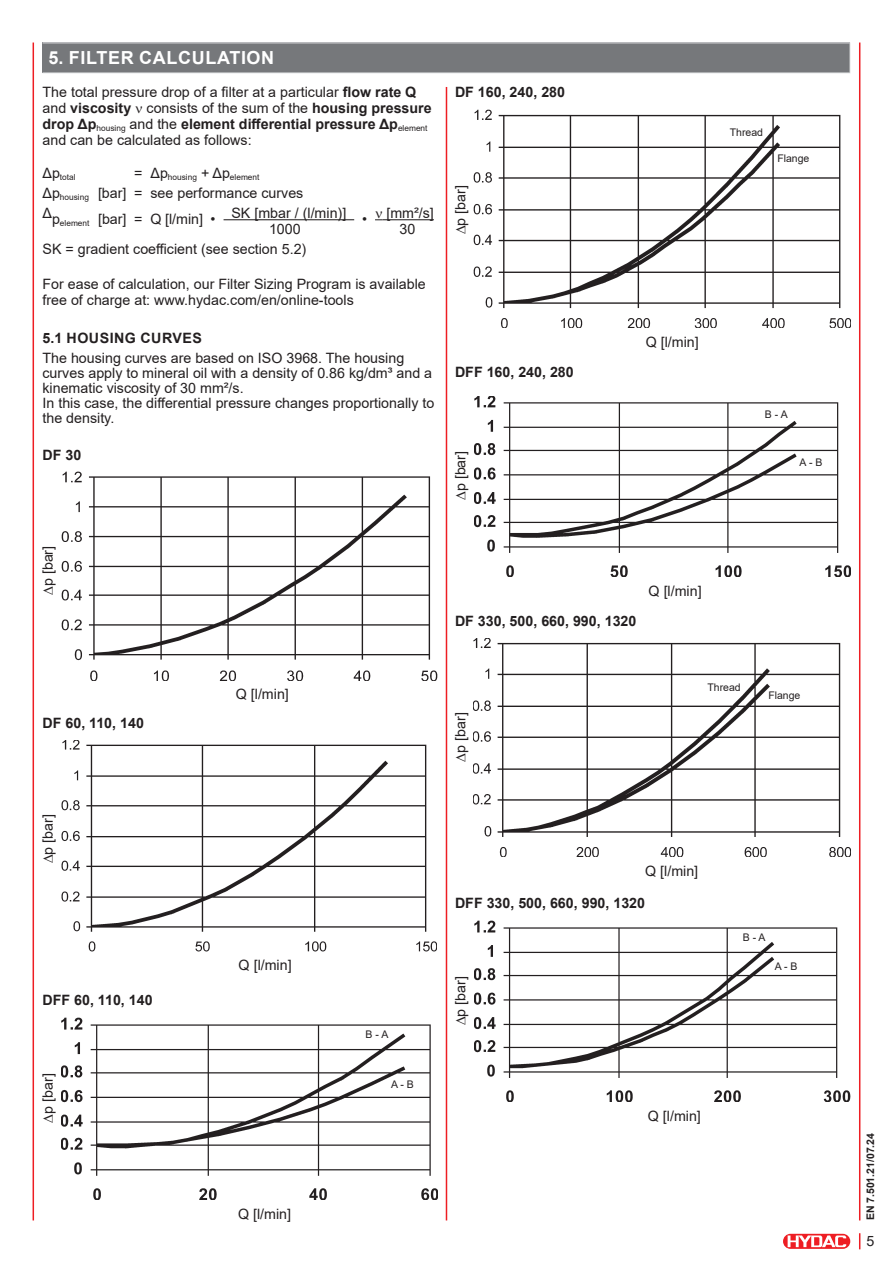
<style>
.page{position:relative;width:893px;height:1263px;background:#fff}
.page>*{position:absolute;margin:0;border:0;box-sizing:border-box;transform-origin:0 0}
.Titel_1{font:700 18px "Arial";letter-spacing:.035em;color:#fff}
.Text{font:14.25px/15.8px "Arial";color:#231f20}
.Text-2{font:700 14.25px "Arial";color:#231f20}
.Titel_2{font:700 14.25px "Arial";letter-spacing:.035em;color:#231f20}
.Bildlegende{font:10.5px "Arial";color:#231f20}
.t1{font:700 10.5px "Arial";color:#231f20}
.Text-3{font:8.25px "Arial";color:#231f20}
.s1{font-weight:700}
</style>
<div class="page">
<hr style="left:33px;top:43px;width:1px;height:1177px;background:#ee1d23">
<hr style="left:859px;top:43px;width:1px;height:1177px;background:#ee1d23">
<div style="left:782px;top:1233px;width:68px;height:16px;border:1px solid #fff;border-radius:8px"></div>
<svg style="left:783px;top:1234px;width:67px;height:15px"></svg>
<svg style="left:788px;top:1235px;width:58px;height:12px"></svg>
<svg style="left:859px;top:1233px;width:1px;height:16px"></svg>
<hr style="left:224px;top:219px;width:130px;height:1px;background:#231f20">
<hr style="left:382px;top:219px;width:52px;height:1px;background:#231f20">
<hr style="left:446px;top:87px;width:1px;height:1133px;background:#ee1d23">
<div style="left:43px;top:43px;width:807px;height:30px;background:#76787b"></div>
<hr style="left:43px;top:43px;width:807px;height:1px;background:#e6e7e9">
<hr style="left:850px;top:43px;width:1px;height:30px;background:#e6e7e9">
<hr style="left:43px;top:73px;width:807px;height:1px;background:#e6e7e9">
<img style="left:62px;top:472px;width:375px;height:208px">
<img style="left:62px;top:740px;width:375px;height:212px">
<img style="left:474px;top:110px;width:377px;height:218px">
<img style="left:473px;top:638px;width:377px;height:219px">
<img style="left:61px;top:1018px;width:377px;height:182px">
<img style="left:474px;top:921px;width:376px;height:181px">
<img style="left:474px;top:396px;width:377px;height:181px">
<p class="Titel_1" style="left:49px;top:45px;width:227px">5. FILTER CALCULATION</p>
<p class="Text" style="left:43px;top:84px;width:391px">The total pressure drop of a filter at a particular <span class="s1">flow rate Q </span>and <span class="s1">viscosity</span> ■ consists of the sum of the <span class="s1">housing pressure drop Δp</span><sub>housing</sub> and the <span class="s1">element differential pressure Δp</span><sub>element </sub>and can be calculated as follows:</p>
<p class="Text-3" style="left:43px;top:171px;width:35px"><sup>Δp</sup>total</p>
<p class="Text-3" style="left:134px;top:171px;width:127px"><sup>=</sup> <sup>Δp</sup>housing <sup>+</sup> <sup>Δp</sup>element</p>
<p class="Text" style="left:43px;top:185px;width:262px">Δp<sub>housing</sub> [bar] = see performance curves</p>
<p class="Text" style="left:43px;top:208px;width:326px">Δp<sub>element</sub> [bar] = Q [l/min] • SK [mbar / (l/min)] •</p>
<p class="Text" style="left:386px;top:205px;width:49px">[mm²/s]</p>
<p class="Text" style="left:269px;top:221px;width:33px">1000</p>
<p class="Text" style="left:400px;top:221px;width:17px">30</p>
<p class="Text" style="left:43px;top:241px;width:265px">SK = gradient coefficient (see section 5.2)</p>
<p class="Text" style="left:43px;top:276px;width:385px">For ease of calculation, our Filter Sizing Program is available free of charge at: www.hydac.com/en/online-tools</p>
<p class="Titel_2" style="left:43px;top:328px;width:161px">5.1 HOUSING CURVES</p>
<p class="Text" style="left:43px;top:350px;width:393px;line-height:15px">The housing curves are based on ISO 3968. The housing curves apply to mineral oil with a density of 0.86 kg/dm³ and a kinematic viscosity of 30 mm²/s.<br>In this case, the differential pressure changes proportionally to the density.</p>
<p class="Text-2" style="left:43px;top:445px;width:40px">DF 30</p>
<p class="Text" style="left:40px;top:595px;width:51px;rotate:-90deg">∆p [bar]</p>
<p class="Text-2" style="left:455px;top:82px;width:112px">DF 160, 240, 280</p>
<p class="Text" style="left:452px;top:234px;width:51px;rotate:-90deg">∆p [bar]</p>
<p class="Text-2" style="left:455px;top:362px;width:120px">DFF 160, 240, 280</p>
<p class="Text" style="left:452px;top:500px;width:51px;rotate:-90deg">∆p [bar]</p>
<p class="Text" style="left:646px;top:334px;width:55px">Q [l/min]</p>
<p class="Text-2" style="left:455px;top:611px;width:183px">DF 330, 500, 660, 990, 1320</p>
<p class="Text" style="left:649px;top:583px;width:55px">Q [l/min]</p>
<p class="Bildlegende" style="left:730px;top:125px;width:35px">Thread</p>
<p class="Bildlegende" style="left:777px;top:151px;width:34px">Flange</p>
<p class="Bildlegende" style="left:765px;top:407px;width:24px">B - A</p>
<p class="Bildlegende" style="left:800px;top:455px;width:24px">A - B</p>
<p class="Text-2" style="left:43px;top:713px;width:103px">DF 60, 110, 140</p>
<p class="Text" style="left:40px;top:863px;width:51px;rotate:-90deg">∆p [bar]</p>
<p class="Text-2" style="left:43px;top:990px;width:112px">DFF 60, 110, 140</p>
<p class="Text" style="left:40px;top:1122px;width:51px;rotate:-90deg">∆p [bar]</p>
<p class="Text" style="left:236px;top:686px;width:55px">Q [l/min]</p>
<p class="Text" style="left:239px;top:957px;width:55px">Q [l/min]</p>
<p class="Bildlegende" style="left:366px;top:1027px;width:24px">B - A</p>
<p class="Bildlegende" style="left:391px;top:1077px;width:24px">A - B</p>
<p class="Text" style="left:452px;top:761px;width:51px;rotate:-90deg">∆p [bar]</p>
<p class="Bildlegende" style="left:707px;top:680px;width:35px">Thread</p>
<p class="Bildlegende" style="left:768px;top:688px;width:34px">Flange</p>
<p class="Text" style="left:645px;top:863px;width:55px">Q [l/min]</p>
<p class="Text-2" style="left:455px;top:892px;width:192px">DFF 330, 500, 660, 990, 1320</p>
<p class="Text" style="left:452px;top:1025px;width:51px;rotate:-90deg">∆p [bar]</p>
<p class="Bildlegende" style="left:743px;top:930px;width:24px">B - A</p>
<p class="Bildlegende" style="left:775px;top:959px;width:24px">A - B</p>
<p class="Text" style="left:648px;top:1108px;width:55px">Q [l/min]</p>
<p class="Text" style="left:238px;top:1206px;width:55px">Q [l/min]</p>
<p class="t1" style="left:863px;top:1220px;width:89px;rotate:-90deg">EN 7.501.21/07.24</p>
<p class="Text" style="left:867px;top:1233px;width:9px">5</p>
</div>
